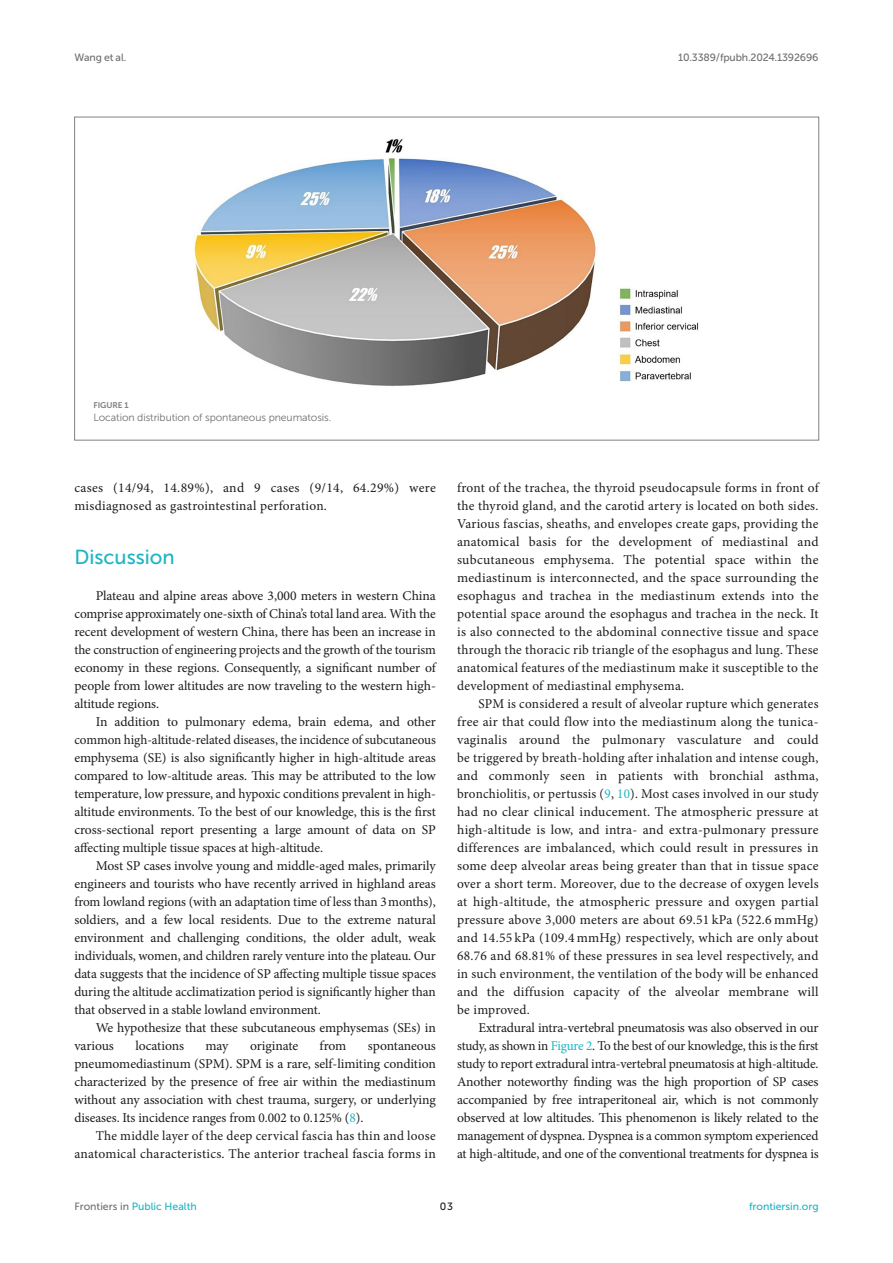
<style>
.page{position:relative;width:893px;height:1263px;background:#fff}
.page>*{position:absolute;margin:0;border:0;box-sizing:border-box;transform-origin:0 0}
.HEAD_1{font:20.25px "Museo Sans 500";color:#1db5c3}
.TEXT{font:13.5px/18px "Minion Pro";letter-spacing:.005em;color:#1b1c1b;text-align:justify}
.TEXT_FLUSH{font:13.5px/18px "Minion Pro";letter-spacing:-.005em;color:#1b1c1b;text-align:justify}
.FIG_LEG{font:10.5px "Museo Sans 300";letter-spacing:-.01em;color:#706f70}
.t1{font:10.5px "Museo Sans 500";color:#1db5c3}
.t2{font:10.5px "Museo Sans 500";letter-spacing:-.015em;color:#706f70}
.t3{font:10.5px "Museo Sans 500";color:#1b1c1b}
.FIG_HD{font:8.25px "Museo Sans 700";letter-spacing:-.01em;color:#7e7f7f}
.s1{color:#1db5c3}
.s2{color:#706f70}
</style>
<div class="page">
<img style="left:194px;top:139px;width:505px;height:247px">
<p class="t2" style="left:74px;top:51px;width:53px">Wang et al.</p>
<p class="t2" style="left:678px;top:51px;width:142px">10.3389/fpubh.2024.1392696</p>
<p class="FIG_HD" style="left:94px;top:400px;width:37px">FIGURE 1</p>
<p class="FIG_LEG" style="left:94px;top:412px;width:239px">Location distribution of spontaneous pneumatosis.</p>
<p class="TEXT" style="left:74px;top:479px;width:363px">cases (14/94, 14.89%), and 9 cases (9/14, 64.29%) were misdiagnosed as gastrointestinal perforation.</p>
<p class="HEAD_1" style="left:74px;top:546px;width:102px">Discussion</p>
<p class="TEXT_FLUSH" style="left:74px;top:587px;width:363px;text-indent:21px">Plateau and alpine areas above 3,000 meters in western China comprise approximately one-sixth of China’s total land area. With the recent development of western China, there has been an increase in the construction of engineering projects and the growth of the tourism economy in these regions. Consequently, a significant number of people from lower altitudes are now traveling to the western high&shy;altitude regions.</p>
<p class="TEXT" style="left:74px;top:713px;width:363px;text-indent:21px">In addition to pulmonary edema, brain edema, and other common high-altitude-related diseases, the incidence of subcutaneous emphysema (SE) is also significantly higher in high-altitude areas compared to low-altitude areas. This may be attributed to the low temperature, low pressure, and hypoxic conditions prevalent in high&shy;altitude environments. To the best of our knowledge, this is the first cross-sectional report presenting a large amount of data on SP affecting multiple tissue spaces at high-altitude.</p>
<p class="TEXT" style="left:74px;top:857px;width:363px;text-indent:21px">Most SP cases involve young and middle-aged males, primarily engineers and tourists who have recently arrived in highland areas from lowland regions (with an adaptation time of less than 3months), soldiers, and a few local residents. Due to the extreme natural environment and challenging conditions, the older adult, weak individuals, women, and children rarely venture into the plateau. Our data suggests that the incidence of SP affecting multiple tissue spaces during the altitude acclimatization period is significantly higher than that observed in a stable lowland environment.</p>
<p class="TEXT" style="left:74px;top:1019px;width:363px;text-indent:21px">We hypothesize that these subcutaneous emphysemas (SEs) in various</p>
<p class="TEXT" style="left:135px;top:1037px;width:50px">locations</p>
<p class="TEXT" style="left:205px;top:1037px;width:24px">may</p>
<p class="TEXT" style="left:250px;top:1037px;width:50px">originate</p>
<p class="TEXT" style="left:320px;top:1037px;width:28px">from</p>
<p class="TEXT" style="left:74px;top:1037px;width:363px;text-indent:294px">spontaneous pneumomediastinum (SPM). SPM is a rare, self-limiting condition characterized by the presence of free air within the mediastinum without any association with chest trauma, surgery, or underlying diseases. Its incidence ranges from 0.002 to 0.125% (<span class="s1">8</span>).</p>
<p class="TEXT" style="left:74px;top:1127px;width:363px;text-align:right">The middle layer of the deep cervical fascia has thin and loose anatomical characteristics. The anterior tracheal fascia forms in</p>
<p class="TEXT" style="left:457px;top:479px;width:363px">front of the trachea, the thyroid pseudocapsule forms in front of the thyroid gland, and the carotid artery is located on both sides.<br>Various fascias, sheaths, and envelopes create gaps, providing the anatomical basis for the development of mediastinal and subcutaneous emphysema. The potential space within the mediastinum is interconnected, and the space surrounding the esophagus and trachea in the mediastinum extends into the potential space around the esophagus and trachea in the neck. It is also connected to the abdominal connective tissue and space through the thoracic rib triangle of the esophagus and lung. These anatomical features of the mediastinum make it susceptible to the development of mediastinal emphysema.</p>
<p class="TEXT" style="left:457px;top:695px;width:363px;text-indent:21px">SPM is considered a result of alveolar rupture which generates free air that could flow into the mediastinum along the tunica&shy;vaginalis around the pulmonary vasculature and could be triggered by breath-holding after inhalation and intense cough, and commonly seen in patients with bronchial asthma, bronchiolitis, or pertussis (<span class="s1">9</span>, <span class="s1">10</span>). Most cases involved in our study had no clear clinical inducement. The atmospheric pressure at high-altitude is low, and intra- and extra-pulmonary pressure differences are imbalanced, which could result in pressures in some deep alveolar areas being greater than that in tissue space over a short term. Moreover, due to the decrease of oxygen levels at high-altitude, the atmospheric pressure and oxygen partial pressure above 3,000 meters are about 69.51 kPa (522.6 mmHg) and 14.55 kPa (109.4 mmHg) respectively, which are only about 68.76 and 68.81% of these pressures in sea level respectively, and in such environment, the ventilation of the body will be enhanced and the diffusion capacity of the alveolar membrane will be improved.</p>
<p class="TEXT" style="left:457px;top:1019px;width:363px;text-indent:21px">Extradural intra-vertebral pneumatosis was also observed in our study, as shown in <span class="s1">Figure 2</span>. To the best of our knowledge, this is the first study to report extradural intra-vertebral pneumatosis at high-altitude.<br>Another noteworthy finding was the high proportion of SP cases accompanied by free intraperitoneal air, which is not commonly observed at low altitudes. This phenomenon is likely related to the management of dyspnea. Dyspnea is a common symptom experienced at high-altitude, and one of the conventional treatments for dyspnea is</p>
<p class="t1" style="left:74px;top:1200px;width:124px"><span class="s2">Frontiers in</span> Public Health</p>
<p class="t3" style="left:440px;top:1200px;width:15px">03</p>
<p class="t1" style="left:749px;top:1200px;width:71px">frontiersin.org</p>
</div>
